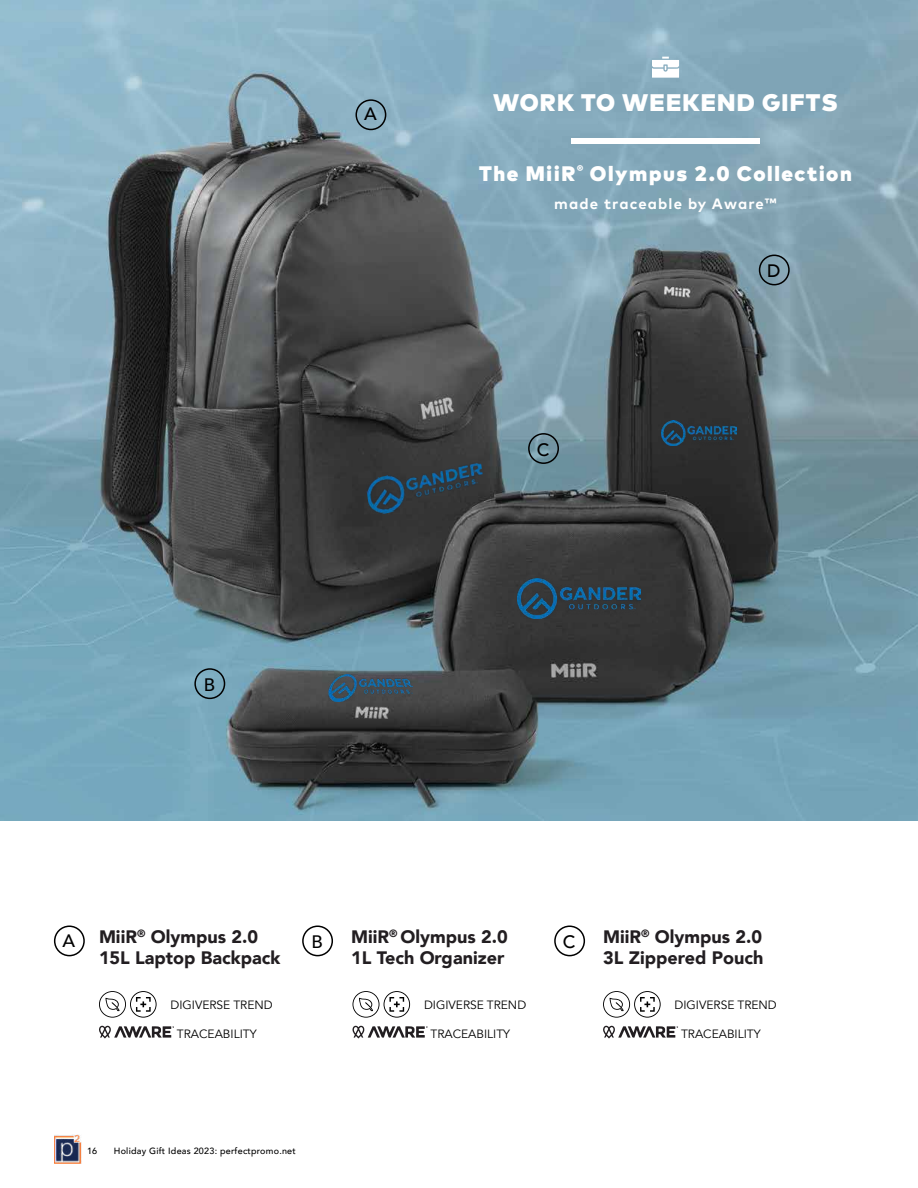
<style>
.page{position:relative;width:918px;height:1188px;background:#fff}
.page>*{position:absolute;margin:0;border:0;box-sizing:border-box;transform-origin:0 0}
.t1{font:900 24px "Mark";letter-spacing:.05em;color:#fff}
.t2{font:900 21px "Mark";letter-spacing:.075em;color:#fff}
.t3{font:900 18px/21.6px "Avenir";color:#221e21}
.t4{font:500 18px "Avenir";color:#000}
.t5{font:700 15px "Mark";letter-spacing:.075em;color:#fff}
.t6{font:12px "Avenir";color:#000}
.t7{font:500 9px "Avenir";letter-spacing:.025em;color:#000}
</style>
<div class="page">
<img style="left:54px;top:1134px;width:28px;height:29px">
<img style="left:0;top:0;width:918px;height:821px">
<div style="left:356px;top:99px;width:30px;height:31px;border:2px solid #000;border-radius:50%"></div>
<div style="left:54px;top:926px;width:31px;height:30px;border:2px solid #000;border-radius:50%"></div>
<div style="left:302px;top:926px;width:31px;height:30px;border:2px solid #000;border-radius:50%"></div>
<div style="left:554px;top:926px;width:31px;height:30px;border:2px solid #000;border-radius:50%"></div>
<div style="left:194px;top:668px;width:31px;height:31px;border:2px solid #000;border-radius:50%"></div>
<div style="left:528px;top:433px;width:31px;height:31px;border:2px solid #000;border-radius:50%"></div>
<div style="left:759px;top:255px;width:31px;height:30px;border:2px solid #000;border-radius:50%"></div>
<div style="left:571px;top:139px;width:189px;height:5px;background:#fff"></div>
<svg style="left:652px;top:57px;width:27px;height:21px"></svg>
<svg style="left:99px;top:1025px;width:75px;height:14px"></svg>
<svg style="left:352px;top:1025px;width:76px;height:14px"></svg>
<svg style="left:603px;top:1025px;width:75px;height:14px"></svg>
<img style="left:518px;top:579px;width:122px;height:40px">
<img style="left:365px;top:454px;width:120px;height:63px">
<img style="left:662px;top:421px;width:75px;height:24px">
<img style="left:328px;top:675px;width:84px;height:27px">
<svg style="left:99px;top:991px;width:58px;height:27px"></svg>
<svg style="left:352px;top:991px;width:58px;height:27px"></svg>
<svg style="left:603px;top:991px;width:58px;height:27px"></svg>
<p class="t4" style="left:204px;top:669px;width:13px">B</p>
<p class="t4" style="left:364px;top:99px;width:14px">A</p>
<h1 class="t1" style="left:493px;top:87px;width:346px">WORK TO WEEKEND GIFTS</h1>
<p class="t2" style="left:479px;top:159px;width:374px">The MiiR<sup>®</sup> Olympus 2.0 Collection</p>
<p class="t5" style="left:554px;top:194px;width:224px">made traceable by Aware™</p>
<p class="t4" style="left:537px;top:434px;width:14px">C</p>
<p class="t4" style="left:767px;top:255px;width:15px">D</p>
<p class="t3" style="left:99px;top:925px;width:183px">MiiR<sup>®</sup> Olympus 2.0<br>15L Laptop Backpack</p>
<p class="t3" style="left:351px;top:925px;width:158px">MiiR<sup>®</sup> Olympus 2.0<br>1L Tech Organizer</p>
<p class="t3" style="left:603px;top:925px;width:162px">MiiR<sup>®</sup> Olympus 2.0<br>3L Zippered Pouch</p>
<p class="t4" style="left:63px;top:925px;width:14px">A</p>
<p class="t4" style="left:311px;top:926px;width:13px">B</p>
<p class="t4" style="left:563px;top:926px;width:14px">C</p>
<p class="t6" style="left:171px;top:997px;width:104px">DIGIVERSE TREND</p>
<p class="t6" style="left:424px;top:997px;width:104px">DIGIVERSE TREND</p>
<p class="t6" style="left:675px;top:997px;width:104px">DIGIVERSE TREND</p>
<p class="t6" style="left:177px;top:1026px;width:81px">TRACEABILITY</p>
<p class="t6" style="left:430px;top:1026px;width:81px">TRACEABILITY</p>
<p class="t6" style="left:681px;top:1026px;width:81px">TRACEABILITY</p>
<p class="t7" style="left:87px;top:1143px;width:12px">16</p>
<p class="t7" style="left:114px;top:1143px;width:184px">Holiday Gift Ideas 2023: perfectpromo.net</p>
</div>
